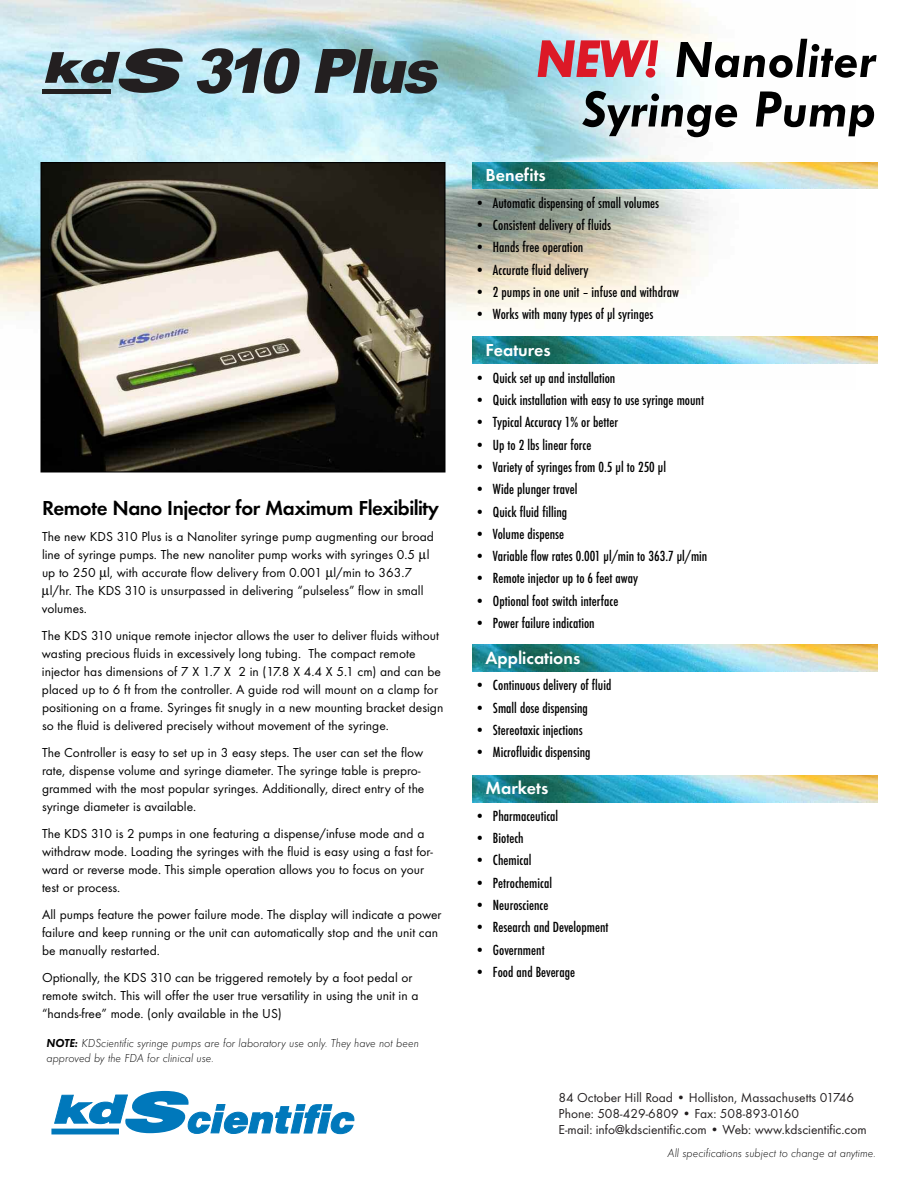
<style>
.page{position:relative;width:918px;height:1188px;background:#fff}
.page>*{position:absolute;margin:0;border:0;box-sizing:border-box;transform-origin:0 0}
.t1{font:italic 900 61.35px "Arial";color:#231f20;scale:.94 1}
.t2{font:italic 600 52.5px/49.5px "Futura T";color:#000;text-align:right}
.t3{font:600 21px "Futura T";letter-spacing:-.025em;color:#000}
.t4{font:600 18px "Futura T";color:#fff}
.t5{font:13.5px/18px "Futura T";color:#000}
.t6{font:500 condensed 13.5px "Futura";color:#000}
.t7{font:13.5px/16.4px "Futura T";color:#231f20}
.t8{font:italic 300 12px/15px "Futura T";color:#000}
.s1{font-weight:600}
.s2{color:#dc1927}
</style>
<div class="page">
<img style="left:0;top:0;width:856px;height:337px">
<hr style="left:42px;top:90px;width:69px;height:4px;background:#231f20">
<svg style="left:45px;top:48px;width:139px;height:45px;background:#68797f"></svg>
<div style="left:51px;top:1129px;width:68px;height:5px;border:2px solid #0078bb"></div>
<svg style="left:54px;top:1090px;width:301px;height:45px"></svg>
<img style="left:472px;top:775px;width:406px;height:27px">
<img style="left:472px;top:337px;width:406px;height:27px">
<img style="left:472px;top:162px;width:406px;height:27px">
<img style="left:472px;top:645px;width:406px;height:27px">
<img style="left:42px;top:164px;width:402px;height:306px">
<div style="left:40px;top:162px;width:406px;height:310px;border:1px solid #000"></div>
<h1 class="t1" style="left:193px;top:36px;width:275px">310 Plus</h1>
<h3 class="t3" style="left:42px;top:495px;width:399px">Remote Nano Injector for Maximum Flexibility</h3>
<p class="t5" style="left:42px;top:527px;width:393px">The new KDS 310 Plus is a Nanoliter syringe pump augmenting our broad line of syringe pumps. The new nanoliter pump works with syringes 0.5 µl up to 250 µl, with accurate flow delivery from 0.001 µl/min to 363.7 µl/hr. The KDS 310 is unsurpassed in delivering “pulseless” flow in small volumes.</p>
<p class="t5" style="left:42px;top:626px;width:403px">The KDS 310 unique remote injector allows the user to deliver fluids without wasting precious fluids in excessively long tubing. The compact remote injector has dimensions of 7 X 1.7 X 2 in (17.8 X 4.4 X 5.1 cm) and can be placed up to 6 ft from the controller. A guide rod will mount on a clamp for positioning on a frame. Syringes fit snugly in a new mounting bracket design so the fluid is delivered precisely without movement of the syringe.</p>
<p class="t5" style="left:42px;top:743px;width:384px">The Controller is easy to set up in 3 easy steps. The user can set the flow rate, dispense volume and syringe diameter. The syringe table is prepro&shy;grammed with the most popular syringes. Additionally, direct entry of the syringe diameter is available.</p>
<p class="t5" style="left:42px;top:824px;width:393px">The KDS 310 is 2 pumps in one featuring a dispense/infuse mode and a withdraw mode. Loading the syringes with the fluid is easy using a fast for&shy;ward or reverse mode. This simple operation allows you to focus on your test or process.</p>
<p class="t5" style="left:42px;top:905px;width:401px">All pumps feature the power failure mode. The display will indicate a power failure and keep running or the unit can automatically stop and the unit can be manually restarted.</p>
<p class="t5" style="left:42px;top:968px;width:378px">Optionally, the KDS 310 can be triggered remotely by a foot pedal or remote switch. This will offer the user true versatility in using the unit in a “hands-free” mode. (only available in the US)</p>
<p class="t8" style="left:46px;top:1035px;width:374px"><span class="s1">NOTE:</span> KDScientific syringe pumps are for laboratory use only. They have not been approved by the FDA for clinical use.</p>
<h2 class="t2" style="left:536px;top:34px;width:342px"><span class="s2">NEW!</span> Nanoliter<br>Syringe Pump</h2>
<h3 class="t4" style="left:485px;top:165px;width:62px">Benefits</h3>
<p class="t6" style="left:475px;top:195px;width:186px">• Automatic dispensing of small volumes</p>
<p class="t6" style="left:475px;top:217px;width:138px">• Consistent delivery of fluids</p>
<p class="t6" style="left:475px;top:240px;width:110px">• Hands free operation</p>
<p class="t6" style="left:475px;top:262px;width:115px">• Accurate fluid delivery</p>
<p class="t6" style="left:475px;top:284px;width:205px">• 2 pumps in one unit – infuse and withdraw</p>
<p class="t6" style="left:475px;top:307px;width:180px">• Works with many types of µl syringes</p>
<h3 class="t4" style="left:485px;top:339px;width:67px">Features</h3>
<p class="t6" style="left:475px;top:370px;width:142px">• Quick set up and installation</p>
<p class="t6" style="left:475px;top:392px;width:231px">• Quick installation with easy to use syringe mount</p>
<p class="t6" style="left:475px;top:415px;width:145px">• Typical Accuracy 1% or better</p>
<p class="t6" style="left:475px;top:437px;width:118px">• Up to 2 lbs linear force</p>
<p class="t6" style="left:475px;top:459px;width:193px">• Variety of syringes from 0.5 µl to 250 µl</p>
<p class="t6" style="left:475px;top:482px;width:104px">• Wide plunger travel</p>
<p class="t6" style="left:475px;top:504px;width:94px">• Quick fluid filling</p>
<p class="t6" style="left:475px;top:526px;width:91px">• Volume dispense</p>
<p class="t6" style="left:475px;top:549px;width:234px">• Variable flow rates 0.001 µl/min to 363.7 µl/min</p>
<p class="t6" style="left:475px;top:571px;width:165px">• Remote injector up to 6 feet away</p>
<p class="t6" style="left:475px;top:593px;width:145px">• Optional foot switch interface</p>
<p class="t6" style="left:475px;top:616px;width:121px">• Power failure indication</p>
<h3 class="t4" style="left:485px;top:647px;width:96px">Applications</h3>
<p class="t6" style="left:475px;top:678px;width:138px">• Continuous delivery of fluid</p>
<p class="t6" style="left:475px;top:700px;width:114px">• Small dose dispensing</p>
<p class="t6" style="left:475px;top:722px;width:109px">• Stereotaxic injections</p>
<p class="t6" style="left:475px;top:745px;width:117px">• Microfluidic dispensing</p>
<h3 class="t4" style="left:485px;top:778px;width:64px">Markets</h3>
<p class="t6" style="left:475px;top:808px;width:85px">• Pharmaceutical</p>
<p class="t6" style="left:475px;top:830px;width:50px">• Biotech</p>
<p class="t6" style="left:475px;top:853px;width:58px">• Chemical</p>
<p class="t6" style="left:475px;top:875px;width:79px">• Petrochemical</p>
<p class="t6" style="left:475px;top:897px;width:75px">• Neuroscience</p>
<p class="t6" style="left:475px;top:920px;width:135px">• Research and Development</p>
<p class="t6" style="left:475px;top:942px;width:71px">• Government</p>
<p class="t6" style="left:475px;top:964px;width:101px">• Food and Beverage</p>
<p class="t7" style="left:559px;top:1089px;width:310px">84 October Hill Road • Holliston, Massachusetts 01746<br>Phone: 508-429-6809 • Fax: 508-893-0160<br>E-mail: info@kdscientific.com • Web: www.kdscientific.com</p>
<p class="t8" style="left:668px;top:1145px;width:210px">All specifications subject to change at anytime.</p>
</div>
